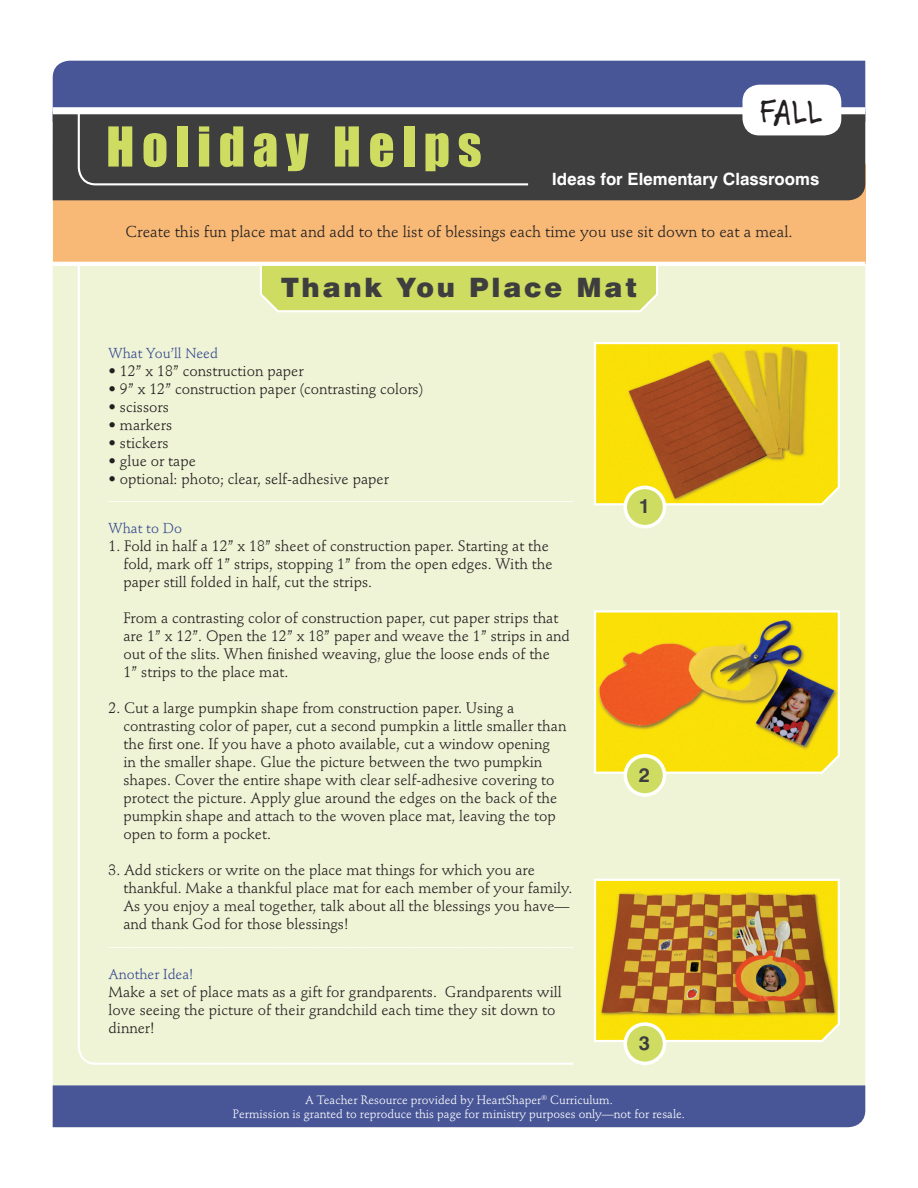
<style>
.page{position:relative;width:918px;height:1188px;background:#fff}
.page>*{position:absolute;margin:0;border:0;box-sizing:border-box;transform-origin:0 0}
.t1{font:50.85px "Impact";letter-spacing:.15em;color:#cfdc62}
.t2{font:36.75px "Felt Tip Roman";color:#231f20}
.t3{font:900 26.7px "Swiss 721 BT";letter-spacing:.1em;color:#3e3e3f}
.t4{font:700 19.8px "Swiss 721 BT";color:#3e3e3f}
.t5{font:700 16.95px "Swiss 721 BT";color:#fff}
.t6{font:15.75px "Stempel Schneidler";color:#231f20}
.t7{font:15px/18px "Stempel Schneidler";color:#231f20}
.t8{font:14.25px "Stempel Schneidler";color:#fff}
.t9{font:14.25px "Stempel Schneidler";color:#374a90}
.t10{font:12px "Stempel Schneidler";color:#fff}
</style>
<div class="page">
<div style="left:53px;top:266px;width:812px;height:819px;background:#f0f4d6"></div>
<svg style="left:593px;top:341px;width:249px;height:166px"></svg>
<svg style="left:593px;top:609px;width:249px;height:166px"></svg>
<svg style="left:593px;top:878px;width:249px;height:165px"></svg>
<svg style="left:575px;top:266px;width:84px;height:47px"></svg>
<div style="left:53px;top:165px;width:812px;height:99px;background:#f8b976"></div>
<div style="left:53px;top:61px;width:812px;height:46px;background:#485697"></div>
<div style="left:53px;top:1085px;width:812px;height:42px;background:#485697"></div>
<div style="left:53px;top:114px;width:812px;height:86px;background:#3e3e3f"></div>
<hr style="left:53px;top:262px;width:812px;height:4px;background:#fff">
<div style="left:77px;top:266px;width:498px;height:800px;background:#f0f4d6"></div>
<div style="left:625px;top:487px;width:40px;height:40px;background:#cfdc62;border-radius:50%"></div>
<div style="left:624px;top:486px;width:42px;height:42px;border:4px solid #fff;border-radius:50%"></div>
<div style="left:625px;top:756px;width:40px;height:39px;background:#cfdc62;border-radius:50%"></div>
<div style="left:624px;top:754px;width:42px;height:43px;border:4px solid #fff;border-radius:50%"></div>
<div style="left:625px;top:1024px;width:40px;height:39px;background:#cfdc62;border-radius:50%"></div>
<div style="left:624px;top:1022px;width:42px;height:43px;border:4px solid #fff;border-radius:50%"></div>
<div style="left:77px;top:114px;width:453px;height:72px;background:#3e3e3f"></div>
<div style="left:743px;top:85px;width:98px;height:50px;background:#fff;border-radius:17px"></div>
<p class="t1" style="left:106px;top:115px;width:377px">Holiday Helps</p>
<p class="t2" style="left:760px;top:89px;width:64px">FALL</p>
<p class="t5" style="left:552px;top:169px;width:269px">Ideas for Elementary Classrooms</p>
<p class="t6" style="left:125px;top:222px;width:669px">Create this fun place mat and add to the list of blessings each time you use sit down to eat a meal.</p>
<p class="t3" style="left:281px;top:271px;width:357px">Thank You Place Mat</p>
<p class="t9" style="left:109px;top:344px;width:111px">What You’ll Need</p>
<p class="t7" style="left:109px;top:362px;width:197px">• 12” x 18” construction paper</p>
<p class="t7" style="left:109px;top:380px;width:316px">• 9” x 12” construction paper (contrasting colors)</p>
<p class="t7" style="left:109px;top:398px;width:62px">• scissors</p>
<p class="t7" style="left:109px;top:416px;width:65px">• markers</p>
<p class="t7" style="left:109px;top:434px;width:62px">• stickers</p>
<p class="t7" style="left:109px;top:452px;width:89px">• glue or tape</p>
<p class="t7" style="left:109px;top:470px;width:282px">• optional: photo; clear, self-adhesive paper</p>
<p class="t8" style="left:109px;top:487px;width:466px">________________________________________________________________</p>
<p class="t9" style="left:109px;top:520px;width:75px">What to Do</p>
<p class="t7" style="left:123px;top:537px;width:431px;text-indent:-15px">1. Fold in half a 12” x 18” sheet of construction paper. Starting at the fold, mark off 1” strips, stopping 1” from the open edges. With the paper still folded in half, cut the strips.</p>
<p class="t7" style="left:123px;top:609px;width:448px">From a contrasting color of construction paper, cut paper strips that are 1” x 12”. Open the 12” x 18” paper and weave the 1” strips in and out of the slits. When finished weaving, glue the loose ends of the<br>1” strips to the place mat.</p>
<p class="t7" style="left:123px;top:699px;width:445px;text-indent:-15px">2. Cut a large pumpkin shape from construction paper. Using a contrasting color of paper, cut a second pumpkin a little smaller than the first one. If you have a photo available, cut a window opening<br>in the smaller shape. Glue the picture between the two pumpkin shapes. Cover the entire shape with clear self-adhesive covering to protect the picture. Apply glue around the edges on the back of the pumpkin shape and attach to the woven place mat, leaving the top open to form a pocket.</p>
<p class="t7" style="left:123px;top:861px;width:450px;text-indent:-15px">3. Add stickers or write on the place mat things for which you are thankful. Make a thankful place mat for each member of your family.<br>As you enjoy a meal together, talk about all the blessings you have— and thank God for those blessings!</p>
<p class="t8" style="left:109px;top:932px;width:466px">_________________________________________________________________</p>
<p class="t9" style="left:109px;top:965px;width:86px">Another Idea!</p>
<p class="t7" style="left:109px;top:983px;width:455px">Make a set of place mats as a gift for grandparents. Grandparents will love seeing the picture of their grandchild each time they sit down to dinner!</p>
<p class="t4" style="left:639px;top:494px;width:13px">1</p>
<p class="t4" style="left:639px;top:763px;width:13px">2</p>
<p class="t4" style="left:639px;top:1031px;width:13px">3</p>
<p class="t10" style="left:305px;top:1093px;width:309px">A Teacher Resource provided by HeartShaper<sup>®</sup> Curriculum.</p>
<p class="t10" style="left:233px;top:1106px;width:454px">Permission is granted to reproduce this page for ministry purposes only—not for resale.</p>
</div>
